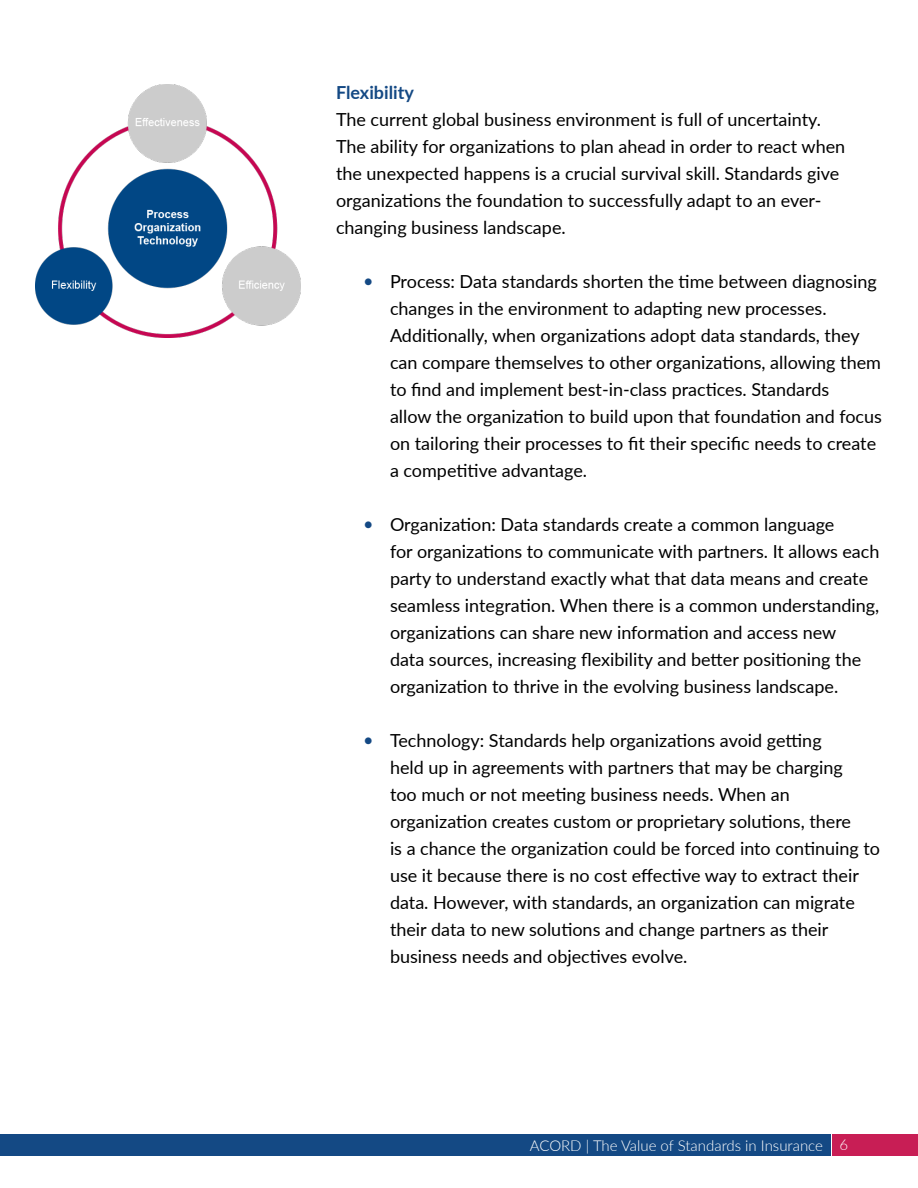
<style>
.page{position:relative;width:918px;height:1188px;background:#fff}
.page>*{position:absolute;margin:0;border:0;box-sizing:border-box;transform-origin:0 0}
.t1{font:18px/27px "Lato";color:#000}
.t2{font:700 18px "Lato";color:#144984}
.t3{font:300 15px "Lato";color:#fff}
.s1{color:#144984}
</style>
<div class="page">
<div style="left:0;top:1134px;width:831px;height:22px;background:#144984"></div>
<div style="left:832px;top:1134px;width:86px;height:22px;background:#c81e55"></div>
<img style="left:36px;top:85px;width:264px;height:252px">
<p class="t2" style="left:336px;top:79px;width:79px">Flexibility</p>
<p class="t1" style="left:336px;top:105px;width:511px">The current global business environment is full of uncertainty.<br>The ability for organizations to plan ahead in order to react when the unexpected happens is a crucial survival skill. Standards give organizations the foundation to successfully adapt to an ever&shy;changing business landscape.</p>
<p class="t1" style="left:390px;top:267px;width:494px;text-indent:-27px"><span class="s1">•</span> Process: Data standards shorten the time between diagnosing changes in the environment to adapting new processes.<br>Additionally, when organizations adopt data standards, they can compare themselves to other organizations, allowing them to find and implement best-in-class practices. Standards<br>allow the organization to build upon that foundation and focus on tailoring their processes to fit their specific needs to create a competitive advantage.</p>
<p class="t1" style="left:390px;top:510px;width:491px;text-indent:-27px"><span class="s1">•</span> Organization: Data standards create a common language<br>for organizations to communicate with partners. It allows each party to understand exactly what that data means and create seamless integration. When there is a common understanding, organizations can share new information and access new<br>data sources, increasing flexibility and better positioning the organization to thrive in the evolving business landscape.</p>
<p class="t1" style="left:390px;top:726px;width:492px;text-indent:-27px"><span class="s1">•</span> Technology: Standards help organizations avoid getting<br>held up in agreements with partners that may be charging<br>too much or not meeting business needs. When an organization creates custom or proprietary solutions, there<br>is a chance the organization could be forced into continuing to use it because there is no cost effective way to extract their data. However, with standards, an organization can migrate their data to new solutions and change partners as their business needs and objectives evolve.</p>
<p class="t3" style="left:530px;top:1135px;width:320px">ACORD | The Value of Standards in Insurance 6</p>
</div>
